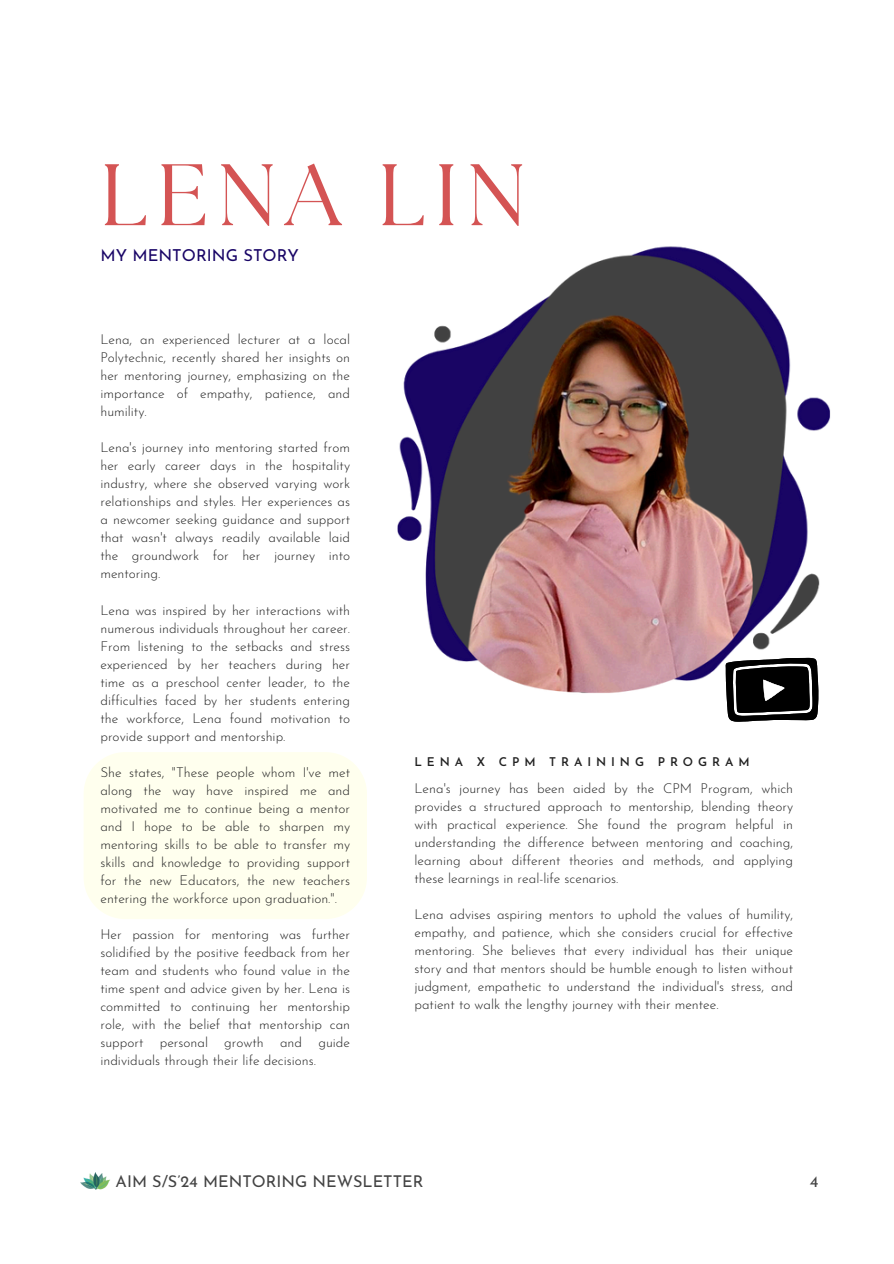
<style>
.page{position:relative;width:894px;height:1264px;background:#fff}
.page>*{position:absolute;margin:0;border:0;box-sizing:border-box;transform-origin:0 0}
.t1{font:87px "The Seasons";letter-spacing:.105em;color:#d45454}
.t2{font:16.5px "Josefin Sans";color:#190566}
.t3{font:16.2px "Josefin Sans";color:#434343}
.t4{font:300 13.5px/18px "Josefin Sans";color:#212121;text-align:justify}
.t5{font:600 12px "Josefin Sans";letter-spacing:.41em;color:#212121}
</style>
<div class="page">
<div style="left:84px;top:752px;width:283px;height:167px;background:#ffe"></div>
<img style="left:397px;top:246px;width:434px;height:460px">
<svg style="left:725px;top:658px;width:93px;height:64px"></svg>
<img style="left:80px;top:1172px;width:30px;height:18px">
<p class="t1" style="left:100px;top:155px;width:426px">LENA LIN</p>
<h2 class="t2" style="left:100px;top:249px;width:200px">MY MENTORING STORY</h2>
<h3 class="t4" style="left:100px;top:332px;width:251px">Lena, an experienced lecturer at a local Polytechnic, recently shared her insights on her mentoring journey, emphasizing on the importance of empathy, patience, and humility.</h3>
<h3 class="t4" style="left:100px;top:440px;width:251px">Lena's journey into mentoring started from her early career days in the hospitality industry, where she observed varying work relationships and styles. Her experiences as a newcomer seeking guidance and support that wasn't always readily available laid the groundwork for her journey into mentoring.</h3>
<h3 class="t4" style="left:100px;top:602px;width:251px">Lena was inspired by her interactions with numerous individuals throughout her career.<br>From listening to the setbacks and stress experienced by her teachers during her time as a preschool center leader, to the difficulties faced by her students entering the workforce, Lena found motivation to provide support and mentorship.</h3>
<h3 class="t4" style="left:100px;top:764px;width:251px">She states, "These people whom I've met along the way have inspired me and motivated me to continue being a mentor and I hope to be able to sharpen my mentoring skills to be able to transfer my skills and knowledge to providing support for the new Educators, the new teachers entering the workforce upon graduation.".</h3>
<h3 class="t4" style="left:100px;top:926px;width:251px">Her passion for mentoring was further solidified by the positive feedback from her team and students who found value in the time spent and advice given by her. Lena is committed to continuing her mentorship role, with the belief that mentorship can support personal growth and guide individuals through their life decisions.</h3>
<p class="t5" style="left:414px;top:757px;width:336px">LENA X CPM TRAINING PROGRAM</p>
<p class="t4" style="left:414px;top:781px;width:380px">Lena's journey has been aided by the CPM Program, which provides a structured approach to mentorship, blending theory with practical experience. She found the program helpful in understanding the difference between mentoring and coaching, learning about different theories and methods, and applying these learnings in real-life scenarios.</p>
<h3 class="t4" style="left:414px;top:907px;width:380px">Lena advises aspiring mentors to uphold the values of humility, empathy, and patience, which she considers crucial for effective mentoring. She believes that every individual has their unique story and that mentors should be humble enough to listen without judgment, empathetic to understand the individual's stress, and patient to walk the lengthy journey with their mentee.</h3>
<h2 class="t3" style="left:116px;top:1174px;width:309px">AIM S/S’24 MENTORING NEWSLETTER</h2>
<h3 class="t3" style="left:809px;top:1174px;width:10px">4</h3>
</div>
